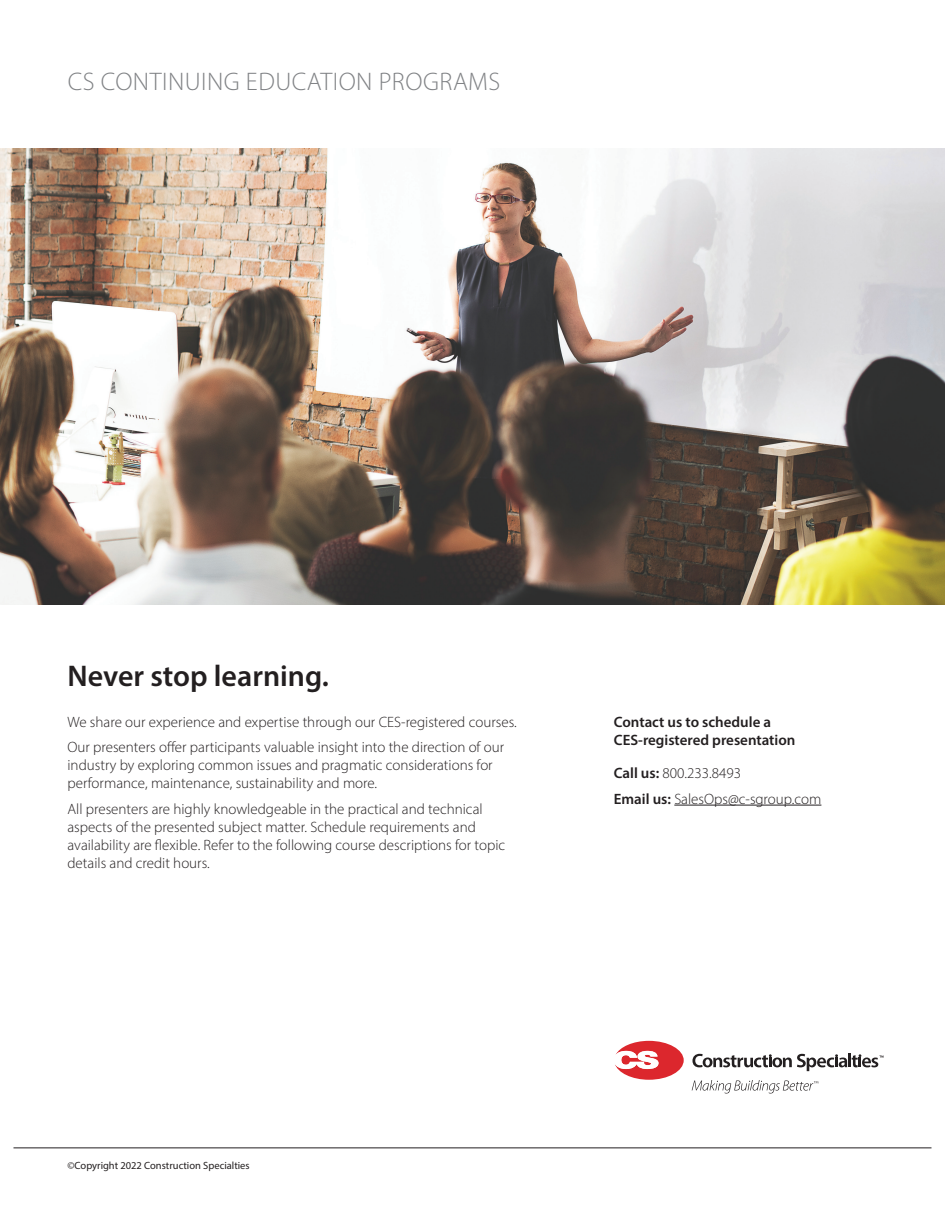
<style>
.page{position:relative;width:945px;height:1215px;background:#fff}
.page>*{position:absolute;margin:0;border:0;box-sizing:border-box;transform-origin:0 0}
.t1{font:600 30px "Myriad Pro";color:#231f20}
.t2{font:300 25.5px "Myriad Pro";letter-spacing:.02em;color:#808285}
.t3{font:300 15px/18px "Myriad Pro";color:#231f20}
.t4{font:600 15px/18px "Myriad Pro";color:#231f20}
.t5{font:10.5px "Myriad Pro";color:#231f20}
.s1{font-weight:600}
</style>
<div class="page">
<hr style="left:14px;top:1148px;width:918px;height:1px;background:#231f20">
<hr style="left:674px;top:805px;width:147px;height:1px;background:#231f20">
<img style="left:0;top:148px;width:945px;height:456px">
<svg style="left:615px;top:1041px;width:69px;height:39px"></svg>
<hr style="left:848px;top:1053px;width:3px;height:14px;background:#231f20">
<svg style="left:692px;top:1054px;width:192px;height:17px"></svg>
<svg style="left:692px;top:1080px;width:126px;height:14px"></svg>
<p class="t2" style="left:68px;top:66px;width:434px">CS CONTINUING EDUCATION PROGRAMS</p>
<p class="t1" style="left:68px;top:657px;width:263px">Never stop learning.</p>
<p class="t3" style="left:68px;top:713px;width:451px">We share our experience and expertise through our CES-registered courses.</p>
<p class="t3" style="left:68px;top:738px;width:438px">Our presenters offer participants valuable insight into the direction of our industry by exploring common issues and pragmatic considerations for performance, maintenance, sustainability and more.</p>
<p class="t3" style="left:68px;top:800px;width:439px">All presenters are highly knowledgeable in the practical and technical aspects of the presented subject matter. Schedule requirements and availability are flexible. Refer to the following course descriptions for topic details and credit hours.</p>
<p class="t4" style="left:614px;top:713px;width:183px">Contact us to schedule a<br>CES-registered presentation</p>
<p class="t3" style="left:614px;top:764px;width:129px"><span class="s1">Call us:</span> 800.233.8493</p>
<p class="t3" style="left:614px;top:789px;width:209px"><span class="s1">Email us:</span> SalesOps@c-sgroup.com</p>
<p class="t5" style="left:68px;top:1159px;width:184px">©Copyright 2022 Construction Specialties</p>
</div>
